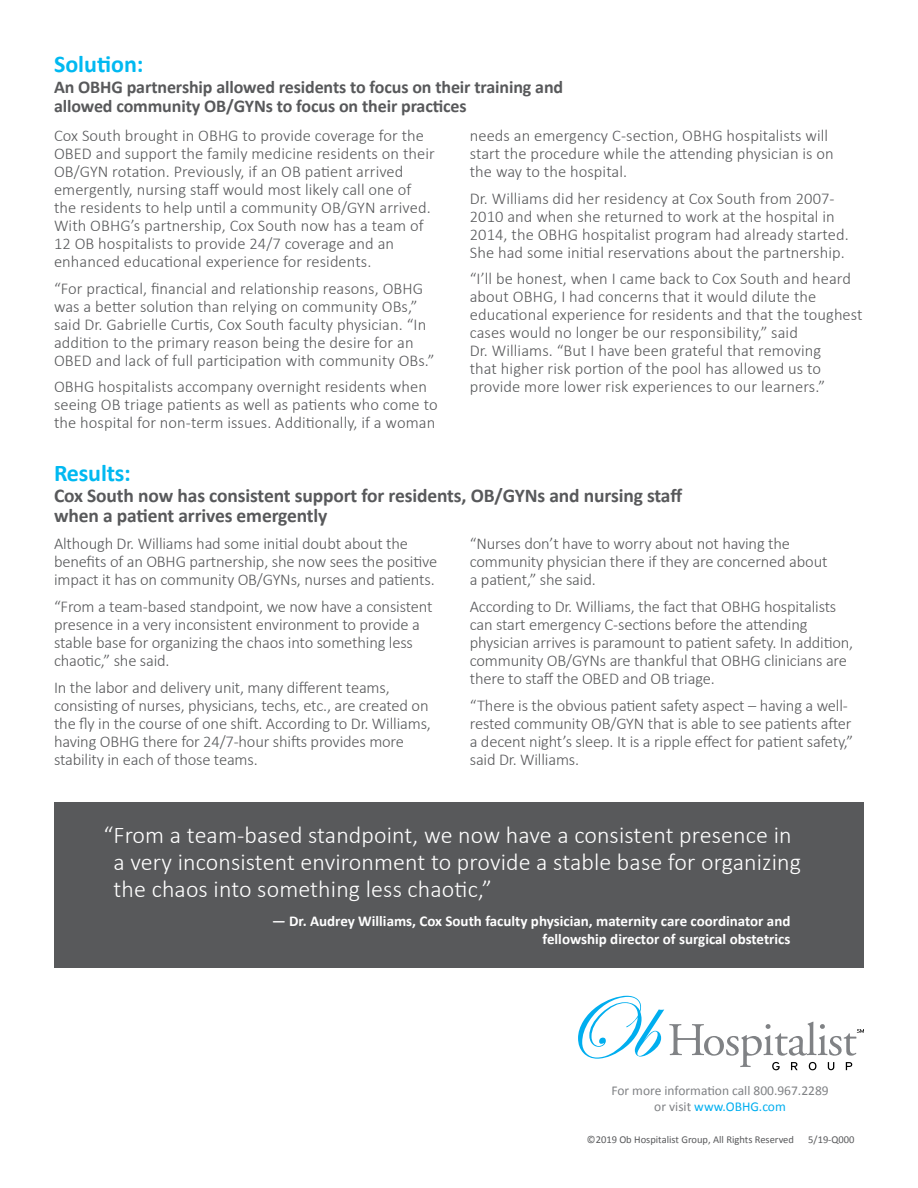
<style>
.page{position:relative;width:918px;height:1188px;background:#fff}
.page>*{position:absolute;margin:0;border:0;box-sizing:border-box;transform-origin:0 0}
.t1{font:300 24px/27px "Calibri";letter-spacing:.005em;color:#fff}
.t2{font:700 24px "Calibri";color:#00b9f1}
.t3{font:700 19.5px/19.5px "Calibri";letter-spacing:-.005em;color:#58595b}
.t4{font:700 18px/19.5px "Calibri";letter-spacing:-.005em;color:#58595b}
.t5{font:300 16.5px/18px "Calibri";letter-spacing:-.005em;color:#58595b}
.t6{font:700 15px/18px "Calibri";color:#fff;text-align:right}
.t7{font:13.5px/16.5px "Calibri";color:#808285;text-align:center}
.t8{font:10.5px "Calibri";color:#58595b}
.s1{color:#00aeef}
</style>
<div class="page">
<svg style="left:578px;top:996px;width:286px;height:74px"></svg>
<div style="left:54px;top:802px;width:810px;height:166px;background:#58595b"></div>
<h1 class="t2" style="left:54px;top:49px;width:91px">Solution:</h1>
<p class="t4" style="left:54px;top:77px;width:511px">An OBHG partnership allowed residents to focus on their training and allowed community OB/GYNs to focus on their practices</p>
<p class="t5" style="left:54px;top:126px;width:382px">Cox South brought in OBHG to provide coverage for the OBED and support the family medicine residents on their OB/GYN rotation. Previously, if an OB patient arrived emergently, nursing staff would most likely call one of the residents to help until a community OB/GYN arrived.<br>With OBHG’s partnership, Cox South now has a team of 12 OB hospitalists to provide 24/7 coverage and an enhanced educational experience for residents.</p>
<p class="t5" style="left:54px;top:278px;width:382px">“For practical, financial and relationship reasons, OBHG was a better solution than relying on community OBs,” said Dr. Gabrielle Curtis, Cox South faculty physician. “In addition to the primary reason being the desire for an OBED and lack of full participation with community OBs.”</p>
<p class="t5" style="left:54px;top:377px;width:385px">OBHG hospitalists accompany overnight residents when seeing OB triage patients as well as patients who come to the hospital for non-term issues. Additionally, if a woman</p>
<p class="t5" style="left:470px;top:126px;width:365px">needs an emergency C-section, OBHG hospitalists will start the procedure while the attending physician is on the way to the hospital.</p>
<p class="t5" style="left:470px;top:188px;width:380px">Dr. Williams did her residency at Cox South from 2007- 2010 and when she returned to work at the hospital in 2014, the OBHG hospitalist program had already started.<br>She had some initial reservations about the partnership.</p>
<p class="t5" style="left:470px;top:269px;width:394px">“I’ll be honest, when I came back to Cox South and heard about OBHG, I had concerns that it would dilute the educational experience for residents and that the toughest cases would no longer be our responsibility,” said<br>Dr. Williams. “But I have been grateful that removing<br>that higher risk portion of the pool has allowed us to provide more lower risk experiences to our learners.”</p>
<h1 class="t2" style="left:54px;top:458px;width:78px">Results:</h1>
<p class="t3" style="left:54px;top:486px;width:630px">Cox South now has consistent support for residents, OB/GYNs and nursing staff when a patient arrives emergently</p>
<p class="t5" style="left:54px;top:534px;width:385px">Although Dr. Williams had some initial doubt about the benefits of an OBHG partnership, she now sees the positive impact it has on community OB/GYNs, nurses and patients.</p>
<p class="t5" style="left:54px;top:597px;width:380px">“From a team-based standpoint, we now have a consistent presence in a very inconsistent environment to provide a stable base for organizing the chaos into something less chaotic,” she said.</p>
<p class="t5" style="left:54px;top:677px;width:378px">In the labor and delivery unit, many different teams, consisting of nurses, physicians, techs, etc., are created on the fly in the course of one shift. According to Dr. Williams, having OBHG there for 24/7-hour shifts provides more stability in each of those teams.</p>
<p class="t5" style="left:470px;top:534px;width:359px">“Nurses don’t have to worry about not having the community physician there if they are concerned about a patient,” she said.</p>
<p class="t5" style="left:470px;top:597px;width:385px">According to Dr. Williams, the fact that OBHG hospitalists can start emergency C-sections before the attending physician arrives is paramount to patient safety. In addition, community OB/GYNs are thankful that OBHG clinicians are there to staff the OBED and OB triage.</p>
<p class="t5" style="left:470px;top:695px;width:385px">“There is the obvious patient safety aspect – having a well&shy;rested community OB/GYN that is able to see patients after a decent night’s sleep. It is a ripple effect for patient safety,” said Dr. Williams.</p>
<h1 class="t1" style="left:114px;top:821px;width:689px;text-indent:-10px">“From a team-based standpoint, we now have a consistent presence in a very inconsistent environment to provide a stable base for organizing the chaos into something less chaotic,”</h1>
<p class="t6" style="left:272px;top:912px;width:520px">— Dr. Audrey Williams, Cox South faculty physician, maternity care coordinator and fellowship director of surgical obstetrics</p>
<p class="t7" style="left:611px;top:1082px;width:219px">For more information call 800.967.2289 or visit <span class="s1">www.OBHG.com</span></p>
<p class="t8" style="left:587px;top:1133px;width:209px">©2019 Ob Hospitalist Group, All Rights Reserved</p>
<p class="t8" style="left:808px;top:1133px;width:48px">5/19-Q000</p>
</div>
